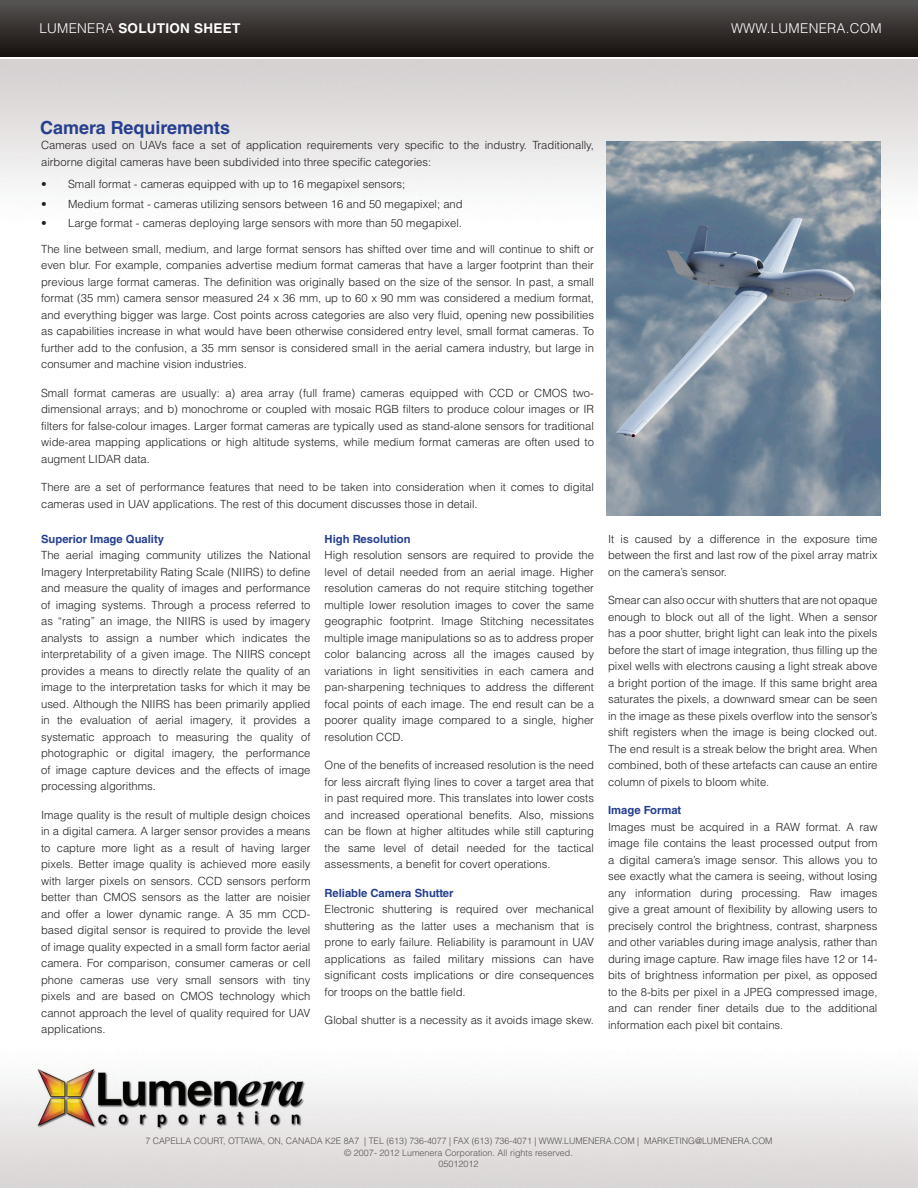
<style>
.page{position:relative;width:918px;height:1188px;background:#fff}
.page>*{position:absolute;margin:0;border:0;box-sizing:border-box;transform-origin:0 0}
.Body_HEADING{font:700 18px "Helvetica LT Std";color:#253f8e}
.t1{font:700 13.5px "Helvetica LT Std";letter-spacing:.02em;color:#fff}
.t2{font:300 13.5px "Helvetica LT Std";letter-spacing:.02em;color:#fff}
.BODY_text{font:300 11.25px/16.5px "Helvetica LT Std";color:#231f20;text-align:justify}
.Body_HEADING-2{font:700 11.25px "Helvetica LT Std";color:#253f8e}
.t3{font:300 9px "Helvetica LT Std";color:#555252}
.t4{font:300 9px/10.8px "Helvetica LT Std";color:#575454;text-align:center}
.s1{font-weight:300}
</style>
<div class="page">
<div style="left:0;top:0;width:918px;height:57px;background:linear-gradient(to bottom,#585454,#150e0c)"></div>
<img style="left:0;top:1069px;width:918px;height:119px">
<img style="left:0;top:60px;width:918px;height:241px">
<img style="left:607px;top:141px;width:273px;height:375px">
<p class="t1" style="left:39px;top:20px;width:202px"><span class="s1">LUMENERA</span> SOLUTION SHEET</p>
<p class="t2" style="left:731px;top:20px;width:152px">WWW.LUMENERA.COM</p>
<p class="Body_HEADING" style="left:40px;top:117px;width:191px">Camera Requirements</p>
<p class="BODY_text" style="left:41px;top:137px;width:554px">Cameras used on UAVs face a set of application requirements very specific to the industry. Traditionally, airborne digital cameras have been subdivided into three specific categories:</p>
<p class="BODY_text" style="left:41px;top:176px;width:366px">• Small format - cameras equipped with up to 16 megapixel sensors;</p>
<p class="BODY_text" style="left:41px;top:195px;width:423px">• Medium format - cameras utilizing sensors between 16 and 50 megapixel; and</p>
<p class="BODY_text" style="left:41px;top:215px;width:422px">• Large format - cameras deploying large sensors with more than 50 megapixel.</p>
<p class="BODY_text" style="left:41px;top:240px;width:554px">The line between small, medium, and large format sensors has shifted over time and will continue to shift or even blur. For example, companies advertise medium format cameras that have a larger footprint than their previous large format cameras. The definition was originally based on the size of the sensor. In past, a small format (35 mm) camera sensor measured 24 x 36 mm, up to 60 x 90 mm was considered a medium format, and everything bigger was large. Cost points across categories are also very fluid, opening new possibilities as capabilities increase in what would have been otherwise considered entry level, small format cameras. To further add to the confusion, a 35 mm sensor is considered small in the aerial camera industry, but large in consumer and machine vision industries.</p>
<p class="BODY_text" style="left:41px;top:384px;width:554px">Small format cameras are usually: a) area array (full frame) cameras equipped with CCD or CMOS two&shy;dimensional arrays; and b) monochrome or coupled with mosaic RGB filters to produce colour images or IR filters for false-colour images. Larger format cameras are typically used as stand-alone sensors for traditional wide-area mapping applications or high altitude systems, while medium format cameras are often used to augment LIDAR data.</p>
<p class="BODY_text" style="left:41px;top:479px;width:554px">There are a set of performance features that need to be taken into consideration when it comes to digital cameras used in UAV applications. The rest of this document discusses those in detail.</p>
<p class="Body_HEADING-2" style="left:41px;top:532px;width:124px">Superior Image Quality</p>
<p class="BODY_text" style="left:41px;top:547px;width:271px">The aerial imaging community utilizes the National Imagery Interpretability Rating Scale (NIIRS) to define and measure the quality of images and performance of imaging systems. Through a process referred to as “rating” an image, the NIIRS is used by imagery analysts to assign a number which indicates the interpretability of a given image. The NIIRS concept provides a means to directly relate the quality of an image to the interpretation tasks for which it may be used. Although the NIIRS has been primarily applied in the evaluation of aerial imagery, it provides a systematic approach to measuring the quality of photographic or digital imagery, the performance of image capture devices and the effects of image processing algorithms.</p>
<p class="BODY_text" style="left:41px;top:807px;width:271px">Image quality is the result of multiple design choices in a digital camera. A larger sensor provides a means to capture more light as a result of having larger pixels. Better image quality is achieved more easily with larger pixels on sensors. CCD sensors perform better than CMOS sensors as the latter are noisier and offer a lower dynamic range. A 35 mm CCD&shy;based digital sensor is required to provide the level of image quality expected in a small form factor aerial camera. For comparison, consumer cameras or cell phone cameras use very small sensors with tiny pixels and are based on CMOS technology which cannot approach the level of quality required for UAV applications.</p>
<p class="Body_HEADING-2" style="left:325px;top:532px;width:88px">High Resolution</p>
<p class="BODY_text" style="left:325px;top:547px;width:271px">High resolution sensors are required to provide the level of detail needed from an aerial image. Higher resolution cameras do not require stitching together multiple lower resolution images to cover the same geographic footprint. Image Stitching necessitates multiple image manipulations so as to address proper color balancing across all the images caused by variations in light sensitivities in each camera and pan-sharpening techniques to address the different focal points of each image. The end result can be a poorer quality image compared to a single, higher resolution CCD.</p>
<p class="BODY_text" style="left:325px;top:757px;width:271px">One of the benefits of increased resolution is the need for less aircraft flying lines to cover a target area that in past required more. This translates into lower costs and increased operational benefits. Also, missions can be flown at higher altitudes while still capturing the same level of detail needed for the tactical assessments, a benefit for covert operations.</p>
<p class="Body_HEADING-2" style="left:325px;top:886px;width:130px">Reliable Camera Shutter</p>
<p class="BODY_text" style="left:325px;top:901px;width:271px">Electronic shuttering is required over mechanical shuttering as the latter uses a mechanism that is prone to early failure. Reliability is paramount in UAV applications as failed military missions can have significant costs implications or dire consequences for troops on the battle field.</p>
<p class="BODY_text" style="left:325px;top:1012px;width:271px">Global shutter is a necessity as it avoids image skew.</p>
<p class="BODY_text" style="left:608px;top:531px;width:271px">It is caused by a difference in the exposure time between the first and last row of the pixel array matrix on the camera’s sensor.</p>
<p class="BODY_text" style="left:608px;top:592px;width:271px">Smear can also occur with shutters that are not opaque enough to block out all of the light. When a sensor has a poor shutter, bright light can leak into the pixels before the start of image integration, thus filling up the pixel wells with electrons causing a light streak above a bright portion of the image. If this same bright area saturates the pixels, a downward smear can be seen in the image as these pixels overflow into the sensor’s shift registers when the image is being clocked out.<br>The end result is a streak below the bright area. When combined, both of these artefacts can cause an entire column of pixels to bloom white.</p>
<p class="Body_HEADING-2" style="left:608px;top:804px;width:75px">Image Format</p>
<p class="BODY_text" style="left:608px;top:819px;width:271px">Images must be acquired in a RAW format. A raw image file contains the least processed output from a digital camera’s image sensor. This allows you to see exactly what the camera is seeing, without losing any information during processing. Raw images give a great amount of flexibility by allowing users to precisely control the brightness, contrast, sharpness and other variables during image analysis, rather than during image capture. Raw image files have 12 or 14- bits of brightness information per pixel, as opposed to the 8-bits per pixel in a JPEG compressed image, and can render finer details due to the additional information each pixel bit contains.</p>
<p class="t3" style="left:145px;top:1136px;width:629px">7 CAPELLA COURT, OTTAWA, ON, CANADA K2E 8A7 | TEL (613) 736-4077 | FAX (613) 736-4071 | WWW.LUMENERA.COM | MARKETING@LUMENERA.COM</p>
<p class="t4" style="left:344px;top:1148px;width:230px">© 2007- 2012 Lumenera Corporation. All rights reserved.<br>05012012</p>
</div>
